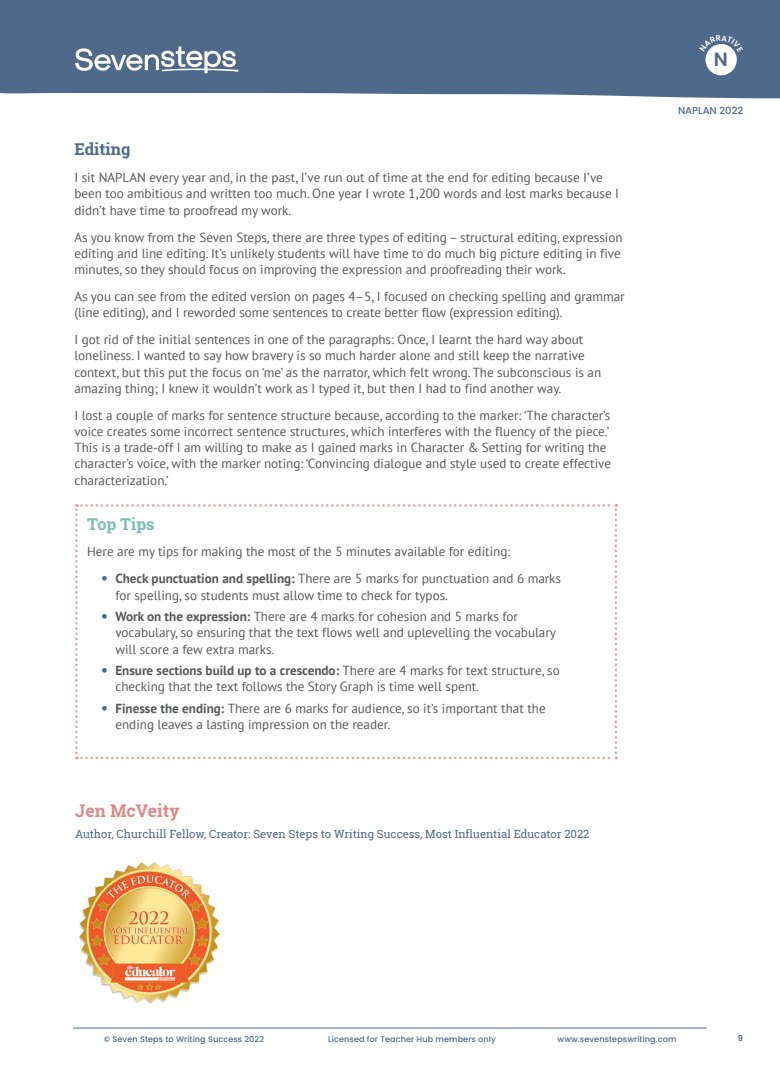
<style>
.page{position:relative;width:780px;height:1088px;background:#fff}
.page>*{position:absolute;margin:0;border:0;box-sizing:border-box;transform-origin:0 0}
.t1{font:600 19.12px "Poppins";color:#4e698a}
.NAPLAN_Jen_McVeity_1{font:700 17.5px "Roboto Slab";color:#df8983}
.NAPLAN_Debrief_H2{font:700 16.25px "Roboto Slab";color:#4e698a}
.NAPLAN_Debrief_H2-2{font:700 16.25px "Roboto Slab";color:#76beaf}
.NAPLAN_Body{font:13.12px/16.2px "PT Sans";color:#57585a}
.NAPLAN_Jen_McVeity_2{font:11.25px "Roboto Slab";color:#4e698a}
.t2{font:500 10px "Poppins";color:#4e698a}
.t3{font:500 8.12px "Poppins";letter-spacing:.01em;color:#4e698a}
.t4{font:600 8.12px "Poppins";color:#4e698a}
.s1{font-weight:700;font-size:15px;color:#4e698a}
.s2{font-weight:700}
</style>
<div class="page">
<svg style="left:75px;top:504px;width:542px;height:255px"></svg>
<img style="left:79px;top:862px;width:141px;height:142px">
<hr style="left:73px;top:1028px;width:222px;height:1px;background:#4e698a">
<hr style="left:295px;top:1028px;width:202px;height:1px;background:#4e698a">
<hr style="left:497px;top:1028px;width:209px;height:1px;background:#4e698a">
<div style="left:0;top:0;width:780px;height:98px;background:#4e698a"></div>
<svg style="left:75px;top:47px;width:163px;height:26px"></svg>
<div style="left:705px;top:44px;width:31px;height:31px;background:#fff;border-radius:50%"></div>
<svg style="left:699px;top:35px;width:44px;height:17px"></svg>
<h1 class="t1" style="left:713px;top:48px;width:16px">N</h1>
<p class="NAPLAN_Debrief_H2" style="left:74px;top:138px;width:57px">Editing</p>
<p class="NAPLAN_Body" style="left:74px;top:169px;width:546px">I sit NAPLAN every year and, in the past, I’ve run out of time at the end for editing because I’ve been too ambitious and written too much. One year I wrote 1,200 words and lost marks because I didn’t have time to proofread my work.</p>
<p class="NAPLAN_Body" style="left:74px;top:228px;width:549px">As you know from the Seven Steps, there are three types of editing – structural editing, expression editing and line editing. It’s unlikely students will have time to do much big picture editing in five minutes, so they should focus on improving the expression and proofreading their work.</p>
<p class="NAPLAN_Body" style="left:74px;top:288px;width:551px">As you can see from the edited version on pages 4–5, I focused on checking spelling and grammar (line editing), and I reworded some sentences to create better flow (expression editing).</p>
<p class="NAPLAN_Body" style="left:74px;top:331px;width:528px">I got rid of the initial sentences in one of the paragraphs: Once, I learnt the hard way about loneliness. I wanted to say how bravery is so much harder alone and still keep the narrative context, but this put the focus on ‘me’ as the narrator, which felt wrong. The subconscious is an amazing thing; I knew it wouldn’t work as I typed it, but then I had to find another way.</p>
<p class="NAPLAN_Body" style="left:74px;top:407px;width:538px">I lost a couple of marks for sentence structure because, according to the marker: ‘The character’s voice creates some incorrect sentence structures, which interferes with the fluency of the piece.’ This is a trade-off I am willing to make as I gained marks in Character &amp; Setting for writing the character’s voice, with the marker noting: ‘Convincing dialogue and style used to create effective characterization.’</p>
<p class="NAPLAN_Debrief_H2-2" style="left:87px;top:512px;width:69px">Top Tips</p>
<p class="NAPLAN_Body" style="left:87px;top:543px;width:425px">Here are my tips for making the most of the 5 minutes available for editing:</p>
<p class="NAPLAN_Body" style="left:115px;top:570px;width:447px;text-indent:-14px"><span class="s1">•</span> <span class="s2">Check punctuation and spelling:</span> There are 5 marks for punctuation and 6 marks for spelling, so students must allow time to check for typos.</p>
<p class="NAPLAN_Body" style="left:115px;top:608px;width:442px;text-indent:-14px"><span class="s1">•</span> <span class="s2">Work on the expression:</span> There are 4 marks for cohesion and 5 marks for vocabulary, so ensuring that the text flows well and uplevelling the vocabulary will score a few extra marks.</p>
<p class="NAPLAN_Body" style="left:115px;top:662px;width:446px;text-indent:-14px"><span class="s1">•</span> <span class="s2">Ensure sections build up to a crescendo:</span> There are 4 marks for text structure, so checking that the text follows the Story Graph is time well spent.</p>
<p class="NAPLAN_Body" style="left:115px;top:700px;width:431px;text-indent:-14px"><span class="s1">•</span> <span class="s2">Finesse the ending:</span> There are 6 marks for audience, so it’s important that the ending leaves a lasting impression on the reader.</p>
<p class="NAPLAN_Jen_McVeity_1" style="left:75px;top:799px;width:106px">Jen McVeity</p>
<p class="NAPLAN_Jen_McVeity_2" style="left:75px;top:826px;width:515px">Author, Churchill Fellow, Creator: Seven Steps to Writing Success, Most Influential Educator 2022</p>
<p class="t2" style="left:678px;top:104px;width:67px">NAPLAN 2022</p>
<p class="t3" style="left:104px;top:1035px;width:162px">© Seven Steps to Writing Success 2022</p>
<p class="t3" style="left:328px;top:1035px;width:169px">Licensed for Teacher Hub members only</p>
<p class="t3" style="left:557px;top:1035px;width:120px">www.sevenstepswriting.com</p>
<p class="t4" style="left:737px;top:1033px;width:7px">9</p>
</div>
